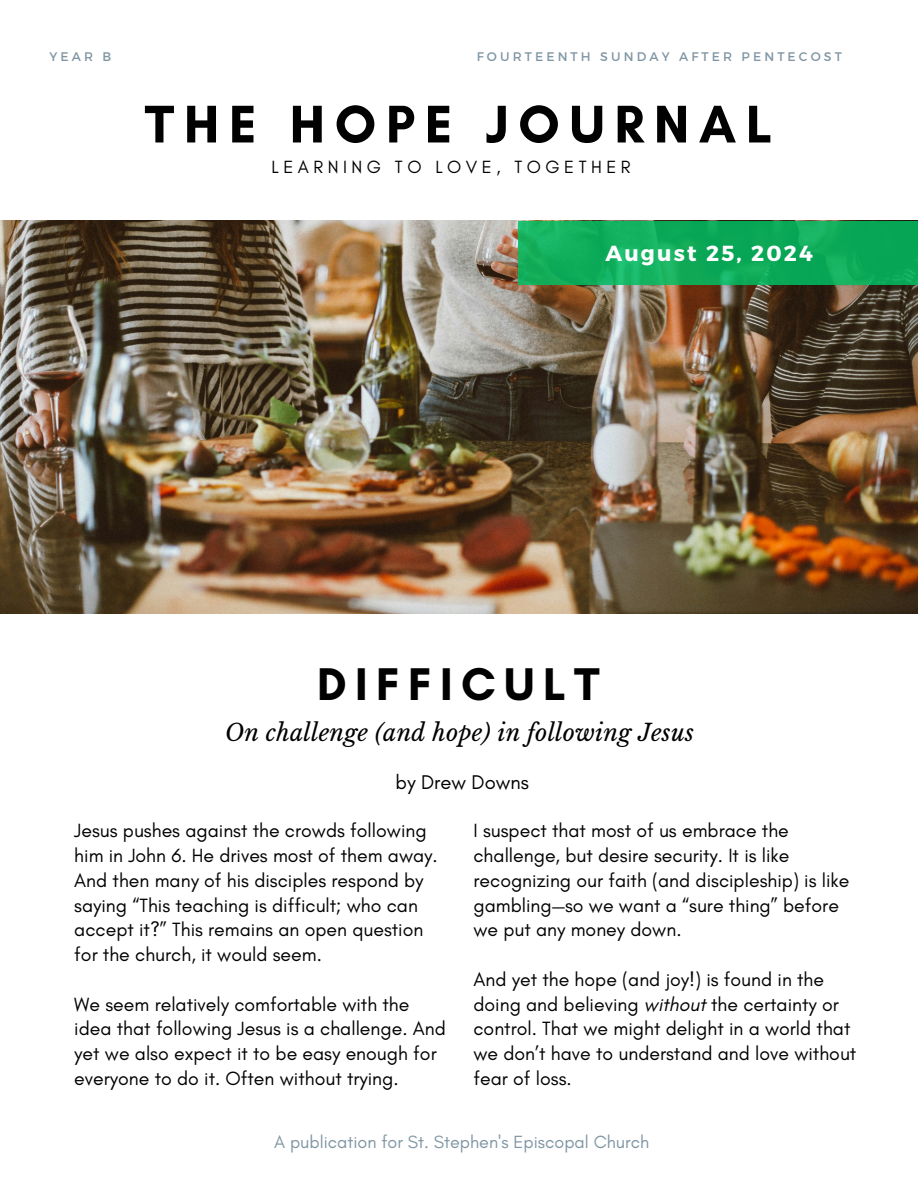
<style>
.page{position:relative;width:918px;height:1188px;background:#fff}
.page>*{position:absolute;margin:0;border:0;box-sizing:border-box;transform-origin:0 0}
.t1{font:700 54px "Glacial Indifference";letter-spacing:.18em;color:#010101}
.t2{font:700 46.65px "Glacial Indifference";letter-spacing:.18em;color:#010101}
.t3{font:italic 23.4px "Libre Baskerville";letter-spacing:.01em;color:#010101}
.t4{font:700 21.75px "Montserrat";letter-spacing:.1em;color:#fff}
.t5{font:20.25px "Glacial Indifference";color:#010101}
.t6{font:19.5px/24.8px "Glacial Indifference";color:#000}
.t7{font:18px "Glacial Indifference";color:#8096a4}
.t8{font:18px "Glacial Indifference";letter-spacing:.25em;color:#000}
.t9{font:12.45px "Montserrat";letter-spacing:.25em;color:#8096a4}
.s1{font-style:italic}
</style>
<div class="page">
<img style="left:0;top:221px;width:918px;height:392px">
<svg style="left:518px;top:221px;width:400px;height:64px;background:#0eac5b"></svg>
<h2 class="t9" style="left:50px;top:49px;width:63px">YEAR B</h2>
<h1 class="t9" style="left:477px;top:49px;width:367px">FOURTEENTH SUNDAY AFTER PENTECOST</h1>
<p class="t1" style="left:145px;top:91px;width:629px">THE HOPE JOURNAL</p>
<h3 class="t8" style="left:272px;top:156px;width:361px">LEARNING TO LOVE, TOGETHER</h3>
<h3 class="t4" style="left:605px;top:239px;width:209px">August 25, 2024</h3>
<p class="t2" style="left:317px;top:656px;width:284px">DIFFICULT</p>
<h1 class="t3" style="left:225px;top:718px;width:471px">On challenge (and hope) in following Jesus</h1>
<h4 class="t5" style="left:395px;top:769px;width:135px">by Drew Downs</h4>
<h5 class="t6" style="left:74px;top:818px;width:365px">Jesus pushes against the crowds following him in John 6. He drives most of them away.<br>And then many of his disciples respond by saying “This teaching is difficult; who can accept it?” This remains an open question for the church, it would seem.</h5>
<h5 class="t6" style="left:74px;top:992px;width:373px">We seem relatively comfortable with the idea that following Jesus is a challenge. And yet we also expect it to be easy enough for everyone to do it. Often without trying.</h5>
<h5 class="t6" style="left:473px;top:818px;width:377px">I suspect that most of us embrace the challenge, but desire security. It is like recognizing our faith (and discipleship) is like gambling—so we want a “sure thing” before we put any money down.</h5>
<h5 class="t6" style="left:473px;top:967px;width:384px">And yet the hope (and joy!) is found in the doing and believing <span class="s1">without</span> the certainty or control. That we might delight in a world that we don’t have to understand and love without fear of loss.</h5>
<h5 class="t7" style="left:274px;top:1131px;width:377px">A publication for St. Stephen's Episcopal Church</h5>
</div>
